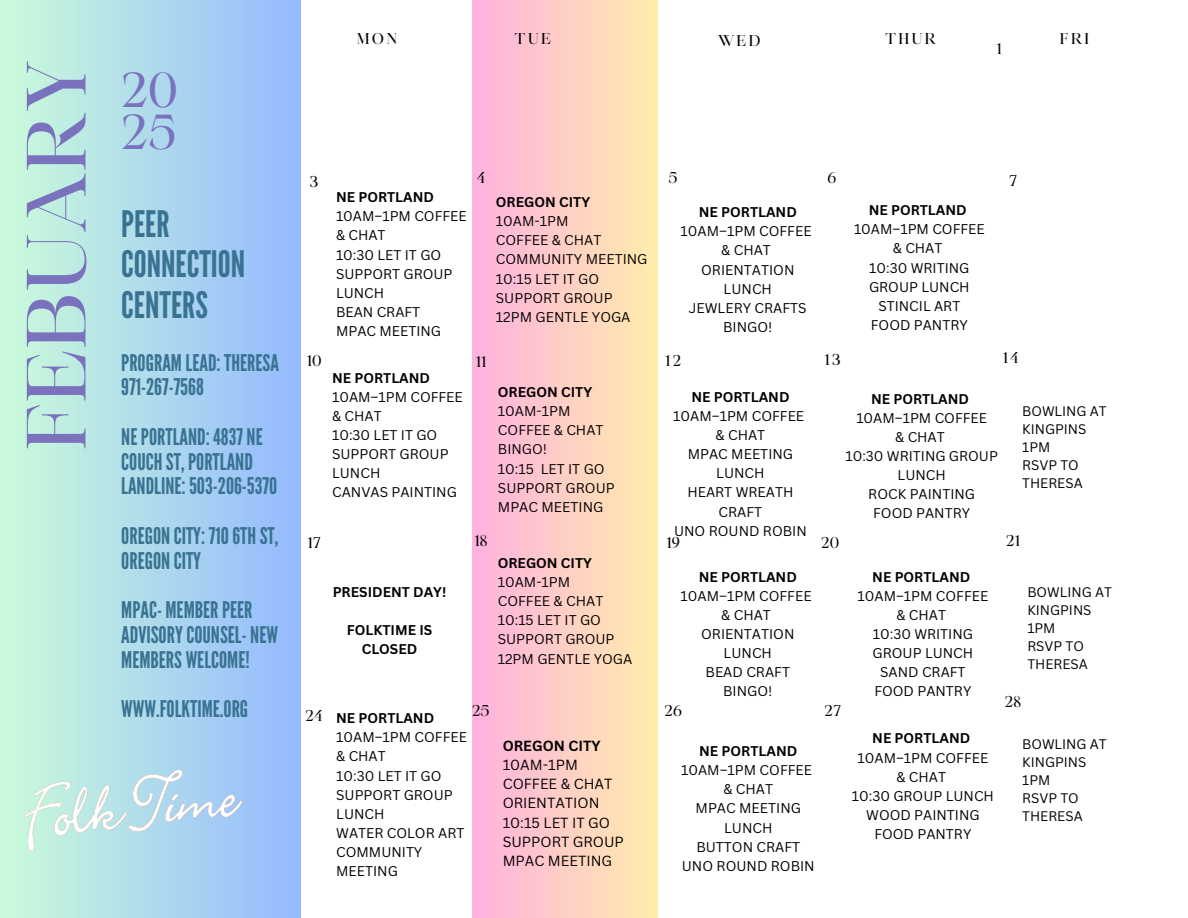
<style>
.page{position:relative;width:1188px;height:918px;background:#fff}
.page>*{position:absolute;margin:0;border:0;box-sizing:border-box;transform-origin:0 0}
.t1{font:80.4px "Maharlika";color:#7a72bd}
.t2{font:47.1px/42.3px "Maharlika";color:#7a72bd}
.t3{font:36.45px/40.5px "League Gothic";color:#3a7392}
.t4{font:22.95px/24.8px "League Gothic";color:#3a7392}
.t5{font:15px "Maharlika";letter-spacing:.15em;color:#000}
.t6{font:14.25px "Canva Sans";color:#000}
.t7{font:700 14.25px "Canva Sans";color:#000}
.t8{font:13.8px/19.2px "Canva Sans";color:#000}
.t9{font:700 13.8px "Canva Sans";color:#000}
.t10{font:13.65px/19.2px "Canva Sans";color:#000}
.t11{font:700 13.65px "Canva Sans";color:#000}
.t12{font:13.5px/18px "Canva Sans";color:#000}
</style>
<div class="page">
<div style="left:0;top:0;width:301px;height:918px;background:linear-gradient(to right,#cafcda,#94b9ff)"></div>
<div style="left:472px;top:0;width:185px;height:918px;background:linear-gradient(to right,#ffb0e1,#ffedab)"></div>
<img style="left:15px;top:761px;width:234px;height:102px">
<h1 class="t1" style="left:24px;top:451px;width:392px;rotate:-90deg">FEBUARY</h1>
<h2 class="t2" style="left:121px;top:73px;width:58px">20<br>25</h2>
<p class="t3" style="left:121px;top:204px;width:125px">PEER<br>CONNECTION<br>CENTERS</p>
<p class="t4" style="left:121px;top:351px;width:159px">PROGRAM LEAD:THERESA<br>971-267-7568</p>
<p class="t4" style="left:121px;top:425px;width:158px">NEPORTLAND:4837NE<br>COUCHST,PORTLAND<br>LANDLINE:503-206-5370</p>
<p class="t4" style="left:121px;top:524px;width:159px">OREGONCITY: 7106THST,<br>OREGONCITY</p>
<p class="t4" style="left:121px;top:598px;width:158px">MPAC- MEMBERPEER<br>ADVISORYCOUNSEL-NEW<br>MEMBERS WELCOME!</p>
<p class="t4" style="left:121px;top:697px;width:128px">WWW.FOLKTIME.ORG</p>
<h3 class="t5" style="left:357px;top:32px;width:42px">MON</h3>
<h4 class="t5" style="left:514px;top:32px;width:38px">TUE</h4>
<h4 class="t5" style="left:718px;top:35px;width:44px">WED</h4>
<h4 class="t5" style="left:885px;top:32px;width:53px">THUR</h4>
<h4 class="t5" style="left:1060px;top:32px;width:31px">FRI</h4>
<p class="t5" style="left:996px;top:42px;width:7px">1</p>
<p class="t5" style="left:310px;top:175px;width:10px">3</p>
<p class="t5" style="left:477px;top:171px;width:10px">4</p>
<p class="t5" style="left:669px;top:171px;width:10px">5</p>
<p class="t5" style="left:827px;top:171px;width:10px">6</p>
<p class="t5" style="left:1009px;top:174px;width:10px">7</p>
<p class="t11" style="left:336px;top:188px;width:99px">NE PORTLAND</p>
<p class="t10" style="left:336px;top:206px;width:132px">10AM–1PM COFFEE</p>
<p class="t10" style="left:336px;top:226px;width:51px">&amp; CHAT</p>
<p class="t10" style="left:336px;top:245px;width:107px">10:30 LET IT GO</p>
<p class="t10" style="left:336px;top:264px;width:118px">SUPPORT GROUP<br>LUNCH</p>
<p class="t10" style="left:336px;top:302px;width:86px">BEAN CRAFT</p>
<p class="t10" style="left:336px;top:321px;width:107px">MPAC MEETING</p>
<p class="t9" style="left:496px;top:192px;width:96px">OREGON CITY</p>
<p class="t8" style="left:496px;top:211px;width:74px">10AM-1PM</p>
<p class="t8" style="left:496px;top:230px;width:107px">COFFEE &amp; CHAT</p>
<p class="t8" style="left:496px;top:250px;width:153px">COMMUNITY MEETING</p>
<p class="t8" style="left:496px;top:269px;width:118px">10:15 LET IT GO<br>SUPPORT GROUP</p>
<p class="t8" style="left:496px;top:307px;width:136px">12PM GENTLE YOGA</p>
<p class="t9" style="left:699px;top:202px;width:100px">NE PORTLAND</p>
<p class="t8" style="left:681px;top:221px;width:133px">10AM–1PM COFFEE</p>
<p class="t8" style="left:721px;top:240px;width:51px">&amp; CHAT</p>
<p class="t8" style="left:701px;top:260px;width:95px">ORIENTATION</p>
<p class="t8" style="left:724px;top:279px;width:50px">LUNCH</p>
<p class="t8" style="left:689px;top:298px;width:119px">JEWLERY CRAFTS</p>
<p class="t8" style="left:723px;top:317px;width:51px">BINGO!</p>
<p class="t11" style="left:869px;top:201px;width:99px">NE PORTLAND</p>
<p class="t10" style="left:854px;top:219px;width:132px">10AM–1PM COFFEE</p>
<p class="t10" style="left:893px;top:239px;width:51px">&amp; CHAT</p>
<p class="t10" style="left:869px;top:258px;width:102px">10:30 WRITING<br>GROUP LUNCH</p>
<p class="t10" style="left:878px;top:296px;width:84px">STINCIL ART</p>
<p class="t10" style="left:871px;top:315px;width:99px">FOOD PANTRY</p>
<p class="t5" style="left:307px;top:354px;width:16px">10</p>
<p class="t5" style="left:475px;top:355px;width:13px">11</p>
<p class="t5" style="left:665px;top:355px;width:18px">12</p>
<h4 class="t5" style="left:824px;top:353px;width:18px">13</h4>
<p class="t5" style="left:1002px;top:352px;width:17px">14</p>
<p class="t11" style="left:332px;top:368px;width:99px">NE PORTLAND</p>
<p class="t10" style="left:332px;top:387px;width:132px">10AM–1PM COFFEE</p>
<p class="t10" style="left:332px;top:406px;width:51px">&amp; CHAT</p>
<p class="t10" style="left:332px;top:425px;width:118px">10:30 LET IT GO<br>SUPPORT GROUP</p>
<p class="t10" style="left:332px;top:463px;width:50px">LUNCH</p>
<p class="t10" style="left:332px;top:483px;width:126px">CANVAS PAINTING</p>
<p class="t5" style="left:307px;top:537px;width:15px">17</p>
<p class="t5" style="left:474px;top:535px;width:15px">18</p>
<p class="t9" style="left:498px;top:382px;width:96px">OREGON CITY</p>
<p class="t8" style="left:498px;top:401px;width:74px">10AM-1PM</p>
<p class="t8" style="left:498px;top:420px;width:107px">COFFEE &amp; CHAT</p>
<p class="t8" style="left:498px;top:440px;width:51px">BINGO!</p>
<p class="t8" style="left:498px;top:459px;width:118px">10:15 LET IT GO<br>SUPPORT GROUP</p>
<h5 class="t8" style="left:498px;top:497px;width:107px">MPAC MEETING</h5>
<p class="t9" style="left:691px;top:387px;width:100px">NE PORTLAND</p>
<p class="t8" style="left:673px;top:406px;width:133px">10AM–1PM COFFEE</p>
<p class="t8" style="left:716px;top:425px;width:51px">&amp; CHAT</p>
<p class="t8" style="left:688px;top:444px;width:107px">MPAC MEETING</p>
<p class="t8" style="left:716px;top:463px;width:50px">LUNCH</p>
<p class="t8" style="left:687px;top:483px;width:108px;text-align:center">HEART WREATH<br>CRAFT</p>
<p class="t8" style="left:674px;top:521px;width:134px">UNO ROUND ROBIN</p>
<p class="t5" style="left:666px;top:537px;width:15px">19</p>
<p class="t11" style="left:871px;top:389px;width:99px">NE PORTLAND</p>
<p class="t10" style="left:856px;top:408px;width:132px">10AM–1PM COFFEE</p>
<p class="t10" style="left:895px;top:427px;width:51px">&amp; CHAT</p>
<p class="t10" style="left:845px;top:446px;width:154px;text-align:center">10:30 WRITING GROUP<br>LUNCH</p>
<p class="t10" style="left:868px;top:484px;width:108px">ROCK PAINTING</p>
<p class="t10" style="left:873px;top:504px;width:99px">FOOD PANTRY</p>
<p class="t5" style="left:821px;top:537px;width:19px">20</p>
<p class="t12" style="left:1022px;top:402px;width:86px">BOWLING AT<br>KINGPINS</p>
<p class="t12" style="left:1022px;top:438px;width:30px">1PM</p>
<p class="t12" style="left:1022px;top:456px;width:62px">RSVP TO<br>THERESA</p>
<p class="t5" style="left:1006px;top:535px;width:16px">21</p>
<p class="t9" style="left:333px;top:582px;width:115px">PRESIDENT DAY!</p>
<p class="t9" style="left:347px;top:620px;width:87px">FOLKTIME IS</p>
<p class="t9" style="left:362px;top:639px;width:57px">CLOSED</p>
<p class="t9" style="left:498px;top:553px;width:96px">OREGON CITY</p>
<p class="t8" style="left:498px;top:572px;width:74px">10AM-1PM</p>
<p class="t8" style="left:498px;top:591px;width:107px">COFFEE &amp; CHAT</p>
<p class="t8" style="left:498px;top:610px;width:118px">10:15 LET IT GO<br>SUPPORT GROUP</p>
<p class="t8" style="left:498px;top:649px;width:136px">12PM GENTLE YOGA</p>
<p class="t5" style="left:306px;top:709px;width:18px">24</p>
<p class="t5" style="left:472px;top:704px;width:19px">25</p>
<p class="t11" style="left:336px;top:709px;width:99px">NE PORTLAND</p>
<p class="t10" style="left:336px;top:727px;width:132px">10AM–1PM COFFEE</p>
<p class="t10" style="left:336px;top:746px;width:51px">&amp; CHAT</p>
<p class="t10" style="left:336px;top:766px;width:118px">10:30 LET IT GO<br>SUPPORT GROUP</p>
<p class="t10" style="left:336px;top:804px;width:50px">LUNCH</p>
<p class="t10" style="left:336px;top:823px;width:130px">WATER COLOR ART</p>
<p class="t10" style="left:336px;top:842px;width:88px">COMMUNITY<br>MEETING</p>
<h5 class="t7" style="left:503px;top:736px;width:99px">OREGON CITY</h5>
<p class="t6" style="left:503px;top:755px;width:77px">10AM-1PM</p>
<p class="t6" style="left:503px;top:774px;width:111px">COFFEE &amp; CHAT</p>
<p class="t6" style="left:503px;top:793px;width:98px">ORIENTATION</p>
<p class="t6" style="left:503px;top:812px;width:109px">10:15 LET IT GO</p>
<p class="t6" style="left:503px;top:831px;width:123px">SUPPORT GROUP</p>
<p class="t6" style="left:503px;top:851px;width:111px">MPAC MEETING</p>
<p class="t9" style="left:699px;top:567px;width:100px">NE PORTLAND</p>
<p class="t8" style="left:681px;top:586px;width:133px">10AM–1PM COFFEE</p>
<p class="t8" style="left:721px;top:605px;width:51px">&amp; CHAT</p>
<p class="t8" style="left:701px;top:624px;width:95px">ORIENTATION</p>
<p class="t8" style="left:724px;top:643px;width:50px">LUNCH</p>
<p class="t8" style="left:706px;top:662px;width:86px">BEAD CRAFT</p>
<p class="t8" style="left:723px;top:682px;width:51px">BINGO!</p>
<p class="t5" style="left:665px;top:704px;width:19px">26</p>
<p class="t5" style="left:825px;top:704px;width:18px">27</p>
<p class="t9" style="left:699px;top:741px;width:100px">NE PORTLAND</p>
<p class="t8" style="left:681px;top:760px;width:133px">10AM–1PM COFFEE</p>
<p class="t8" style="left:723px;top:779px;width:51px">&amp; CHAT</p>
<p class="t8" style="left:696px;top:799px;width:107px">MPAC MEETING</p>
<p class="t8" style="left:724px;top:818px;width:50px">LUNCH</p>
<p class="t8" style="left:696px;top:837px;width:105px">BUTTON CRAFT</p>
<p class="t8" style="left:682px;top:856px;width:134px">UNO ROUND ROBIN</p>
<p class="t11" style="left:872px;top:567px;width:99px">NE PORTLAND</p>
<p class="t10" style="left:858px;top:586px;width:132px">10AM–1PM COFFEE</p>
<p class="t10" style="left:896px;top:605px;width:51px">&amp; CHAT</p>
<p class="t10" style="left:873px;top:624px;width:102px">10:30 WRITING<br>GROUP LUNCH</p>
<p class="t10" style="left:880px;top:662px;width:87px">SAND CRAFT</p>
<p class="t10" style="left:874px;top:682px;width:99px">FOOD PANTRY</p>
<p class="t11" style="left:872px;top:729px;width:99px">NE PORTLAND</p>
<p class="t10" style="left:858px;top:748px;width:132px">10AM–1PM COFFEE</p>
<p class="t10" style="left:896px;top:767px;width:51px">&amp; CHAT</p>
<p class="t10" style="left:852px;top:786px;width:144px">10:30 GROUP LUNCH</p>
<p class="t10" style="left:866px;top:805px;width:115px">WOOD PAINTING</p>
<p class="t10" style="left:874px;top:824px;width:99px">FOOD PANTRY</p>
<p class="t12" style="left:1027px;top:583px;width:86px">BOWLING AT<br>KINGPINS</p>
<p class="t12" style="left:1027px;top:619px;width:30px">1PM</p>
<p class="t12" style="left:1027px;top:637px;width:62px">RSVP TO<br>THERESA</p>
<p class="t5" style="left:1005px;top:696px;width:18px">28</p>
<p class="t12" style="left:1022px;top:735px;width:86px">BOWLING AT<br>KINGPINS</p>
<p class="t12" style="left:1022px;top:771px;width:30px">1PM</p>
<p class="t12" style="left:1022px;top:789px;width:62px">RSVP TO<br>THERESA</p>
</div>
